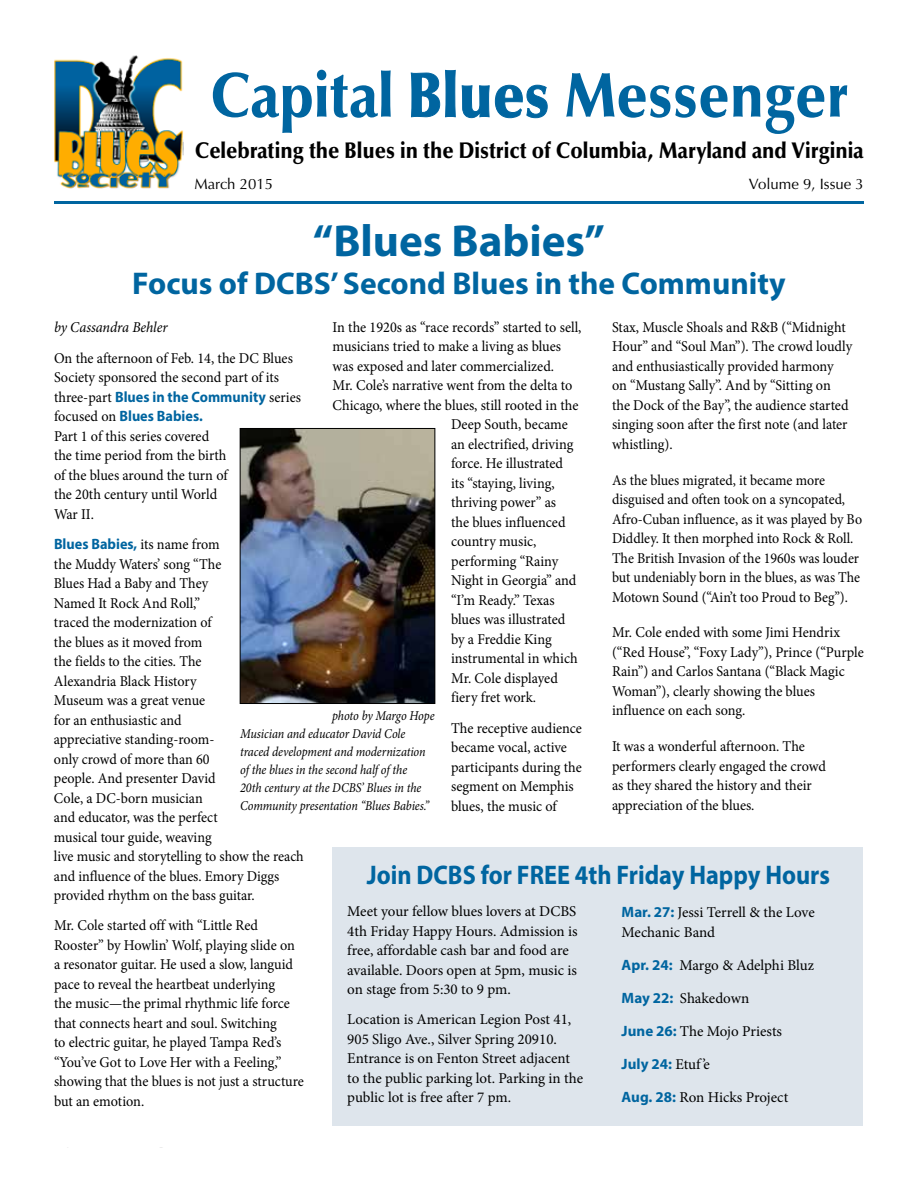
<style>
.page{position:relative;width:918px;height:1188px;background:#fff}
.page>*{position:absolute;margin:0;border:0;box-sizing:border-box;transform-origin:0 0}
.t1{font:900 63px "Optima";color:#0065a0;scale:.9 1}
.t2{font:700 45px "Myriad Pro";color:#0065a0}
.t3{font:700 31.5px "Myriad Pro";color:#0065a0}
.t4{font:700 27px "Myriad Pro";color:#0065a0;scale:.9 1}
.t5{font:900 22.5px "Optima";color:#000;scale:.9 1}
.t6{font:15px/19.5px "Minion Pro";color:#000;scale:.95 1}
.t7{font:15px/19.5px "Minion Pro";color:#000;scale:.94 1}
.t8{font:15px/19.5px "Minion Pro";color:#000}
.t9{font:15px/19.5px "Minion Pro";color:#000;scale:.93 1}
.t10{font:700 15px/19.5px "Myriad Pro";color:#0065a0;scale:.95 1}
.t11{font:15px "Optima";color:#000}
.t12{font:italic 15px "Minion Pro";letter-spacing:-.01em;color:#000;scale:.95 1}
.t13{font:700 15px "Myriad Pro";color:#0065a0}
.t14{font:italic 13.5px/18px "Minion Pro";letter-spacing:-.01em;color:#000;scale:.9 1}
.s1{font-family:"Minion Pro";font-weight:400;color:#000}
.s2{font-family:"Myriad Pro";font-weight:700;color:#0065a0}
</style>
<div class="page">
<svg style="left:411px;top:70px;width:137px;height:48px"></svg>
<img style="left:54px;top:56px;width:130px;height:132px">
<hr style="left:54px;top:201px;width:810px;height:3px;background:#0065a0">
<img style="left:242px;top:430px;width:191px;height:272px">
<div style="left:240px;top:428px;width:195px;height:276px;border:1px solid #000"></div>
<div style="left:333px;top:848px;width:530px;height:278px;background:#dee5ec"></div>
<h1 class="t1" style="left:210px;top:58px;width:711px">Capital Blues Messenger</h1>
<h3 class="t5" style="left:195px;top:138px;width:745px">Celebrating the Blues in the District of Columbia, Maryland and Virginia</h3>
<p class="t11" style="left:194px;top:175px;width:80px">March 2015</p>
<p class="t11" style="left:749px;top:175px;width:117px">Volume 9, Issue 3</p>
<h2 class="t2" style="left:313px;top:211px;width:294px">“Blues Babies”</h2>
<h3 class="t3" style="left:132px;top:262px;width:655px">Focus of DCBS’ Second Blues in the Community</h3>
<p class="t12" style="left:54px;top:317px;width:121px">by Cassandra Behler</p>
<p class="t6" style="left:54px;top:348px;width:253px">On the afternoon of Feb. 14, the DC Blues<br>Society sponsored the second part of its</p>
<p class="t10" style="left:54px;top:386px;width:261px"><span class="s1">three-part</span> Blues in the Community <span class="s1">series focused on</span> Blues Babies.</p>
<p class="t6" style="left:54px;top:426px;width:184px">Part 1 of this series covered the time period from the birth of the blues around the turn of the 20th century until World<br>War II.</p>
<p class="t10" style="left:54px;top:534px;width:176px">Blues Babies, <span class="s1">its name from</span></p>
<p class="t7" style="left:54px;top:554px;width:267px">the Muddy Waters’ song “The<br>Blues Had a Baby and They<br>Named It Rock And Roll,”<br>traced the modernization of<br>the blues as it moved from<br>the fields to the cities. The<br>Alexandria Black History<br>Museum was a great venue<br>for an enthusiastic and<br>appreciative standing-room-<br>only crowd of more than 60<br>people. And presenter David<br>Cole, a DC-born musician<br>and educator, was the perfect<br>musical tour guide, weaving<br>live music and storytelling to show the reach and influence of the blues. Emory Diggs provided rhythm on the bass guitar.</p>
<p class="t6" style="left:54px;top:916px;width:265px">Mr. Cole started off with “Little Red Rooster” by Howlin’ Wolf, playing slide on a resonator guitar. He used a slow, languid pace to reveal the heartbeat underlying<br>the music—the primal rhythmic life force that connects heart and soul. Switching<br>to electric guitar, he played Tampa Red’s “You’ve Got to Love Her with a Feeling,” showing that the blues is not just a structure but an emotion.</p>
<p class="t6" style="left:612px;top:317px;width:254px">Stax, Muscle Shoals and R&amp;B (“Midnight Hour” and “Soul Man”). The crowd loudly and enthusiastically provided harmony on “Mustang Sally”. And by “Sitting on the Dock of the Bay”, the audience started singing soon after the first note (and later whistling).</p>
<p class="t9" style="left:612px;top:470px;width:271px">As the blues migrated, it became more disguised and often took on a syncopated, Afro-Cuban influence, as it was played by Bo Diddley. It then morphed into Rock &amp; Roll.<br>The British Invasion of the 1960s was louder but undeniably born in the blues, as was The Motown Sound (“Ain’t too Proud to Beg”).</p>
<p class="t6" style="left:612px;top:623px;width:267px">Mr. Cole ended with some Jimi Hendrix (“Red House”, “Foxy Lady”), Prince (“Purple Rain”) and Carlos Santana (“Black Magic Woman”), clearly showing the blues influence on each song.</p>
<p class="t6" style="left:612px;top:737px;width:227px">It was a wonderful afternoon. The performers clearly engaged the crowd as they shared the history and their appreciation of the blues.</p>
<p class="t6" style="left:333px;top:317px;width:264px">In the 1920s as “race records” started to sell,</p>
<p class="t6" style="left:333px;top:337px;width:242px">musicians tried to make a living as blues</p>
<p class="t6" style="left:333px;top:356px;width:235px">was exposed and later commercialized.</p>
<p class="t6" style="left:333px;top:376px;width:254px">Mr. Cole’s narrative went from the delta to</p>
<p class="t6" style="left:333px;top:395px;width:260px">Chicago, where the blues, still rooted in the</p>
<p class="t6" style="left:451px;top:415px;width:124px">Deep South, became</p>
<p class="t6" style="left:451px;top:434px;width:130px">an electrified, driving</p>
<p class="t6" style="left:451px;top:454px;width:119px">force. He illustrated</p>
<p class="t6" style="left:451px;top:473px;width:111px">its “staying, living,</p>
<p class="t6" style="left:451px;top:493px;width:112px">thriving power” as</p>
<p class="t6" style="left:451px;top:512px;width:122px">the blues influenced</p>
<p class="t6" style="left:451px;top:532px;width:91px">country music,</p>
<p class="t6" style="left:451px;top:551px;width:114px">performing “Rainy</p>
<p class="t6" style="left:451px;top:571px;width:134px">Night in Georgia” and</p>
<p class="t6" style="left:451px;top:590px;width:110px">“I’m Ready.” Texas</p>
<p class="t6" style="left:451px;top:610px;width:122px">blues was illustrated</p>
<p class="t6" style="left:451px;top:629px;width:107px">by a Freddie King</p>
<p class="t6" style="left:451px;top:649px;width:135px">instrumental in which</p>
<p class="t6" style="left:451px;top:668px;width:114px">Mr. Cole displayed</p>
<p class="t6" style="left:451px;top:688px;width:91px">fiery fret work.</p>
<p class="t6" style="left:451px;top:718px;width:139px">The receptive audience became vocal, active participants during the segment on Memphis blues, the music of</p>
<p class="t14" style="left:240px;top:707px;width:217px;text-indent:92px">photo by Margo Hope Musician and educator David Cole traced development and modernization of the blues in the second half of the<br>20th century at the DCBS’ Blues in the Community presentation “Blues Babies.”</p>
<h3 class="t4" style="left:367px;top:858px;width:516px">Join DCBS for FREE 4th Friday Happy Hours</h3>
<p class="t8" style="left:622px;top:903px;width:195px"><span class="s2">Mar. 27:</span> Jessi Terrell &amp; the Love<br>Mechanic Band</p>
<p class="t8" style="left:622px;top:955px;width:194px"><span class="s2">Apr. 24:</span> Margo &amp; Adelphi Bluz</p>
<p class="t8" style="left:622px;top:988px;width:129px"><span class="s2">May 22:</span> Shakedown</p>
<p class="t8" style="left:622px;top:1021px;width:162px"><span class="s2">June 26:</span> The Mojo Priests</p>
<p class="t13" style="left:622px;top:1054px;width:90px">July 24: <span class="s1">Etuf ’e</span></p>
<p class="t8" style="left:622px;top:1087px;width:168px"><span class="s2">Aug. 28:</span> Ron Hicks Project</p>
<p class="t8" style="left:347px;top:902px;width:232px">Meet your fellow blues lovers at DCBS 4th Friday Happy Hours. Admission is free, affordable cash bar and food are available. Doors open at 5pm, music is on stage from 5:30 to 9 pm.</p>
<p class="t8" style="left:347px;top:1010px;width:237px">Location is American Legion Post 41, 905 Sligo Ave., Silver Spring 20910.<br>Entrance is on Fenton Street adjacent to the public parking lot. Parking in the public lot is free after 7 pm.</p>
</div>
